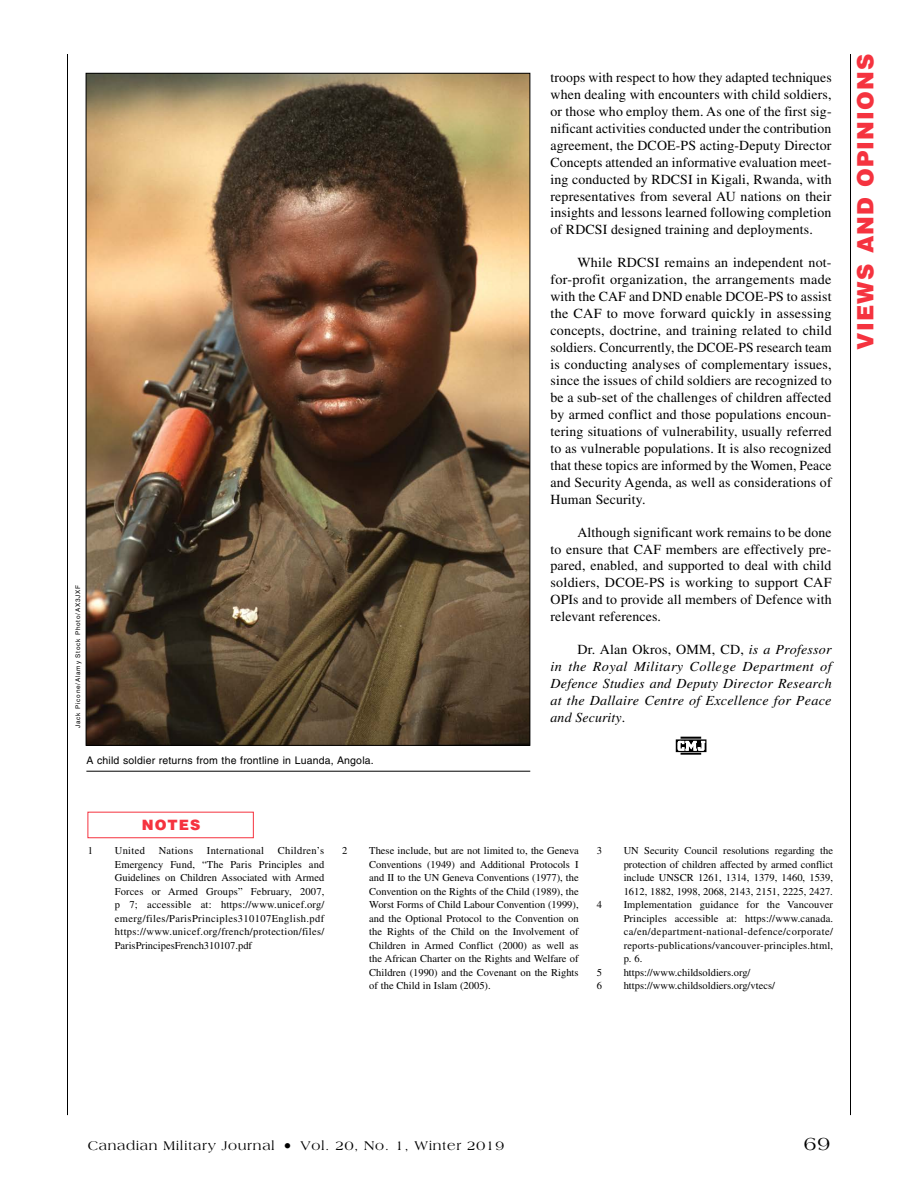
<style>
.page{position:relative;width:918px;height:1188px;background:#fff}
.page>*{position:absolute;margin:0;border:0;box-sizing:border-box;transform-origin:0 0}
.t1{font:900 22.5px "Helvetica LT Std";letter-spacing:.05em;color:#f5333f}
.t2{font:19.5px "Americana Std";color:#000}
.t3{font:900 14.25px "Helvetica LT Std";letter-spacing:.065em;color:#f5333f}
.t4{font:13.8px/16.8px "Times LT Std";letter-spacing:.01em;color:#000;text-align:justify}
.t5{font:italic 13.8px/16.8px "Times LT Std";letter-spacing:.015em;color:#000;text-align:justify}
.t6{font:13.5px "Americana Std";letter-spacing:.05em;color:#000}
.t7{font:10.5px/13.5px "Times LT Std";color:#000;text-align:justify}
.t8{font:10.5px "Helvetica LT Std";letter-spacing:.02em;color:#000}
.t9{font:10.5px "Times LT Std";letter-spacing:.03em;color:#000}
.t10{font:6.3px "Helvetica LT Std";letter-spacing:.125em;color:#000}
.s1{font-style:normal}
.s2{font-size:16.5px}
</style>
<div class="page">
<hr style="left:850px;top:54px;width:1px;height:1061px;background:#000">
<hr style="left:67px;top:54px;width:1px;height:1061px;background:#000">
<svg style="left:676px;top:737px;width:30px;height:18px"></svg>
<div style="left:88px;top:812px;width:166px;height:26px;border:1px solid #f5333f"></div>
<img style="left:88px;top:75px;width:440px;height:669px">
<hr style="left:86px;top:771px;width:444px;height:1px;background:#000">
<p class="t10" style="left:74px;top:728px;width:144px;rotate:-90deg">Jack Picone/Alamy Stock Photo/AX3JXF</p>
<p class="t8" style="left:86px;top:754px;width:289px">A child soldier returns from the frontline in Luanda, Angola.</p>
<p class="t3" style="left:142px;top:816px;width:60px">NOTES</p>
<p class="t4" style="left:551px;top:69px;width:283px">troops with respect to how they adapted techniques when dealing with encounters with child soldiers, or those who employ them. As one of the first sig&shy;nificant activities conducted under the contribution agreement, the DCOE-PS acting-Deputy Director Concepts attended an informative evaluation meet&shy;ing conducted by RDCSI in Kigali, Rwanda, with representatives from several AU nations on their insights and lessons learned following completion of RDCSI designed training and deployments.</p>
<p class="t4" style="left:551px;top:254px;width:283px;text-indent:27px">While RDCSI remains an independent not&shy;for-profit organization, the arrangements made with the CAF and DND enable DCOE-PS to assist the CAF to move forward quickly in assessing concepts, doctrine, and training related to child soldiers. Concurrently, the DCOE-PS research team is conducting analyses of complementary issues, since the issues of child soldiers are recognized to be a sub-set of the challenges of children affected by armed conflict and those populations encoun&shy;tering situations of vulnerability, usually referred to as vulnerable populations. It is also recognized that these topics are informed by the Women, Peace and Security Agenda, as well as considerations of Human Security.</p>
<p class="t4" style="left:551px;top:524px;width:283px;text-indent:27px">Although significant work remains to be done to ensure that CAF members are effectively pre&shy;pared, enabled, and supported to deal with child soldiers, DCOE-PS is working to support CAF OPIs and to provide all members of Defence with relevant references.</p>
<p class="t5" style="left:551px;top:641px;width:283px;text-indent:27px"><span class="s1">Dr. Alan Okros, OMM, CD,</span> is a Professor in the Royal Military College Department of Defence Studies and Deputy Director Research at the Dallaire Centre of Excellence for Peace and Security<span class="s1">.</span></p>
<p class="t7" style="left:88px;top:844px;width:7px">1</p>
<p class="t7" style="left:115px;top:844px;width:32px">United</p>
<p class="t9" style="left:159px;top:845px;width:36px">Nations</p>
<p class="t9" style="left:207px;top:845px;width:59px">International</p>
<p class="t7" style="left:115px;top:844px;width:211px;text-indent:163px">Children’s Emergency Fund, “The Paris Principles and Guidelines on Children Associated with Armed Forces or Armed Groups” February, 2007, p 7; accessible at: https://www.unicef.org/ emerg/files/ParisPrinciples310107English.pdf https://www.unicef.org/french/protection/files/ ParisPrincipesFrench310107.pdf</p>
<p class="t7" style="left:342px;top:844px;width:7px">2</p>
<p class="t7" style="left:369px;top:844px;width:211px">These include, but are not limited to, the Geneva Conventions (1949) and Additional Protocols I and II to the UN Geneva Conventions (1977), the Convention on the Rights of the Child (1989), the Worst Forms of Child Labour Convention (1999), and the Optional Protocol to the Convention on the Rights of the Child on the Involvement of Children in Armed Conflict (2000) as well as the African Charter on the Rights and Welfare of Children (1990) and the Covenant on the Rights of the Child in Islam (2005).</p>
<p class="t7" style="left:597px;top:844px;width:7px">3</p>
<p class="t7" style="left:624px;top:844px;width:211px">UN Security Council resolutions regarding the protection of children affected by armed conflict include UNSCR 1261, 1314, 1379, 1460, 1539, 1612, 1882, 1998, 2068, 2143, 2151, 2225, 2427.</p>
<p class="t7" style="left:597px;top:898px;width:7px">4</p>
<p class="t7" style="left:624px;top:898px;width:211px">Implementation guidance for the Vancouver Principles accessible at: https://www.canada. ca/en/department-national-defence/corporate/ reports-publications/vancouver-principles.html, p. 6.</p>
<p class="t7" style="left:597px;top:966px;width:7px">5</p>
<p class="t7" style="left:624px;top:966px;width:128px">https://www.childsoldiers.org/</p>
<p class="t7" style="left:597px;top:979px;width:7px">6</p>
<p class="t7" style="left:624px;top:979px;width:153px">https://www.childsoldiers.org/vtecs/</p>
<h1 class="t1" style="left:851px;top:350px;width:297px;rotate:-90deg">VIEWS AND OPINIONS</h1>
<p class="t6" style="left:88px;top:1138px;width:418px">Canadian Military Journal <span class="s2">•</span> Vol. 20, No. 1, Winter 2019</p>
<h2 class="t2" style="left:804px;top:1132px;width:28px">69</h2>
</div>
